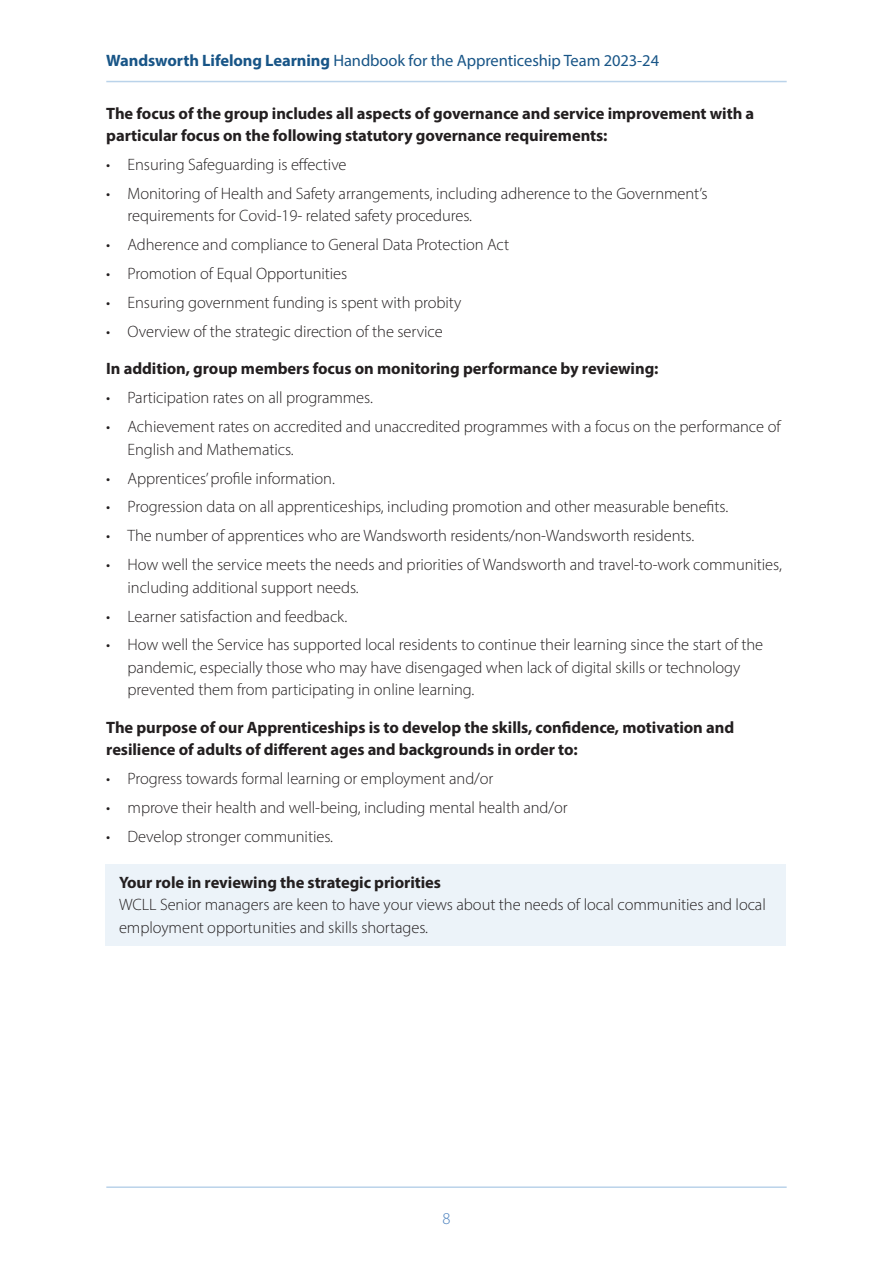
<style>
.page{position:relative;width:893px;height:1263px;background:#fff}
.page>*{position:absolute;margin:0;border:0;box-sizing:border-box;transform-origin:0 0}
.inset_box_text{font:300 16.5px/22.5px "Myriad Pro";letter-spacing:-.005em;color:#231f20}
.bullet_sub_header{font:700 16.5px/22.5px "Myriad Pro";letter-spacing:-.005em;color:#231f20}
.t1{font:16.5px "Myriad Pro";letter-spacing:-.005em;color:#185587}
.inset_box_text_bold{font:700 16.5px "Myriad Pro";letter-spacing:-.005em;color:#231f20}
.t2{font:300 16.5px "Myriad Pro";color:#4b81be}
.s1{font-weight:700}
</style>
<div class="page">
<hr style="left:106px;top:1186px;width:681px;height:2px;background:#bad3ea">
<hr style="left:106px;top:81px;width:681px;height:1px;background:#bad3ea">
<div style="left:105px;top:864px;width:680px;height:82px;background:#ecf3f9"></div>
<p class="t1" style="left:106px;top:50px;width:554px"><span class="s1">Wandsworth Lifelong Learning</span> Handbook for the Apprenticeship Team 2023-24</p>
<p class="bullet_sub_header" style="left:106px;top:101px;width:649px">The focus of the group includes all aspects of governance and service improvement with a particular focus on the following statutory governance requirements:</p>
<p class="inset_box_text" style="left:106px;top:153px;width:242px">• Ensuring Safeguarding is effective</p>
<p class="inset_box_text" style="left:128px;top:182px;width:582px;text-indent:-21px">• Monitoring of Health and Safety arrangements, including adherence to the Government’s requirements for Covid-19- related safety procedures.</p>
<p class="inset_box_text" style="left:106px;top:233px;width:404px">• Adherence and compliance to General Data Protection Act</p>
<p class="inset_box_text" style="left:106px;top:262px;width:243px">• Promotion of Equal Opportunities</p>
<p class="inset_box_text" style="left:106px;top:291px;width:356px">• Ensuring government funding is spent with probity</p>
<p class="inset_box_text" style="left:106px;top:320px;width:338px">• Overview of the strategic direction of the service</p>
<p class="bullet_sub_header" style="left:106px;top:357px;width:554px">In addition, group members focus on monitoring performance by reviewing:</p>
<p class="inset_box_text" style="left:106px;top:386px;width:268px">• Participation rates on all programmes.</p>
<p class="inset_box_text" style="left:128px;top:415px;width:655px;text-indent:-21px">• Achievement rates on accredited and unaccredited programmes with a focus on the performance of<br>English and Mathematics.</p>
<p class="inset_box_text" style="left:106px;top:467px;width:230px">• Apprentices’ profile information.</p>
<p class="inset_box_text" style="left:106px;top:495px;width:623px">• Progression data on all apprenticeships, including promotion and other measurable benefits.</p>
<p class="inset_box_text" style="left:106px;top:524px;width:589px">• The number of apprentices who are Wandsworth residents/non-Wandsworth residents.</p>
<p class="inset_box_text" style="left:128px;top:553px;width:656px;text-indent:-21px">• How well the service meets the needs and priorities of Wandsworth and travel-to-work communities, including additional support needs.</p>
<p class="inset_box_text" style="left:106px;top:605px;width:243px">• Learner satisfaction and feedback.</p>
<p class="inset_box_text" style="left:128px;top:633px;width:637px;text-indent:-21px">• How well the Service has supported local residents to continue their learning since the start of the pandemic, especially those who may have disengaged when lack of digital skills or technology prevented them from participating in online learning.</p>
<p class="bullet_sub_header" style="left:106px;top:715px;width:629px">The purpose of our Apprenticeships is to develop the skills, confidence, motivation and resilience of adults of different ages and backgrounds in order to:</p>
<p class="inset_box_text" style="left:106px;top:767px;width:389px">• Progress towards formal learning or employment and/or</p>
<p class="inset_box_text" style="left:106px;top:796px;width:463px">• mprove their health and well-being, including mental health and/or</p>
<p class="inset_box_text" style="left:106px;top:825px;width:228px">• Develop stronger communities.</p>
<p class="inset_box_text_bold" style="left:119px;top:871px;width:323px">Your role in reviewing the strategic priorities</p>
<p class="inset_box_text" style="left:119px;top:893px;width:648px">WCLL Senior managers are keen to have your views about the needs of local communities and local employment opportunities and skills shortages.</p>
<p class="t2" style="left:442px;top:1209px;width:10px">8</p>
</div>
